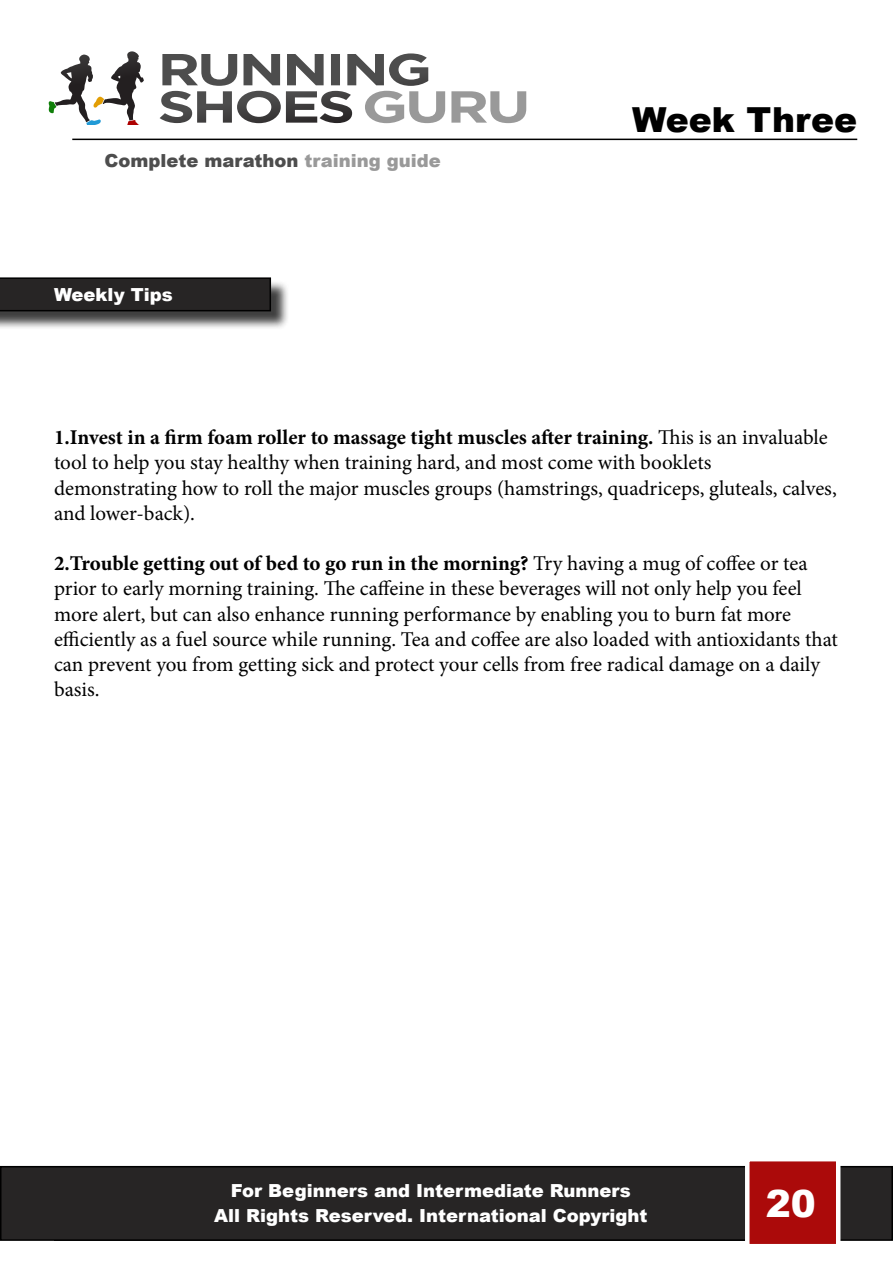
<style>
.page{position:relative;width:893px;height:1263px;background:#fff}
.page>*{position:absolute;margin:0;border:0;box-sizing:border-box;transform-origin:0 0}
.t1{font:900 37.5px "Arial";color:#fff}
.t2{font:900 34.5px "Arial";color:#000}
.t3{font:21px/25.2px "Minion Pro";letter-spacing:-.005em;color:#000}
.t4{font:900 18px/24.9px "Arial";color:#fff;text-align:center}
.t5{font:900 18px "Arial";color:#4d4d4d}
.s1{color:#999}
.s2{font-weight:700}
</style>
<div class="page">
<svg style="left:48px;top:52px;width:96px;height:72px"></svg>
<svg style="left:451px;top:91px;width:75px;height:32px"></svg>
<svg style="left:160px;top:53px;width:285px;height:70px"></svg>
<hr style="left:72px;top:139px;width:785px;height:1px;background:#000">
<div style="left:1px;top:1167px;width:891px;height:73px;background:#272525"></div>
<div style="left:0;top:1166px;width:893px;height:75px;border:2px solid #000"></div>
<div style="left:745px;top:1157px;width:95px;height:91px;background:#ab0a0a;border:4px solid #fff"></div>
<div style="left:0;top:280px;width:290px;height:50px;background:#000;opacity:.75"></div>
<svg style="left:0;top:277px;width:271px;height:34px;background:#262424"></svg>
<p class="t5" style="left:104px;top:148px;width:338px">Complete marathon <span class="s1">training guide</span></p>
<p class="t4" style="left:54px;top:281px;width:120px">Weekly Tips</p>
<h2 class="t2" style="left:632px;top:95px;width:226px">Week Three</h2>
<p class="t3" style="left:54px;top:425px;width:784px"><span class="s2">1.Invest in a firm foam roller to massage tight muscles after training.</span> This is an invaluable tool to help you stay healthy when training hard, and most come with booklets demonstrating how to roll the major muscles groups (hamstrings, quadriceps, gluteals, calves, and lower-back).</p>
<p class="t3" style="left:54px;top:551px;width:785px"><span class="s2">2.Trouble getting out of bed to go run in the morning?</span> Try having a mug of coffee or tea prior to early morning training. The caffeine in these beverages will not only help you feel more alert, but can also enhance running performance by enabling you to burn fat more efficiently as a fuel source while running. Tea and coffee are also loaded with antioxidants that can prevent you from getting sick and protect your cells from free radical damage on a daily basis.</p>
<p class="t4" style="left:214px;top:1177px;width:435px">For Beginners and Intermediate Runners<br>All Rights Reserved. International Copyright</p>
<h1 class="t1" style="left:766px;top:1176px;width:52px">20</h1>
</div>
